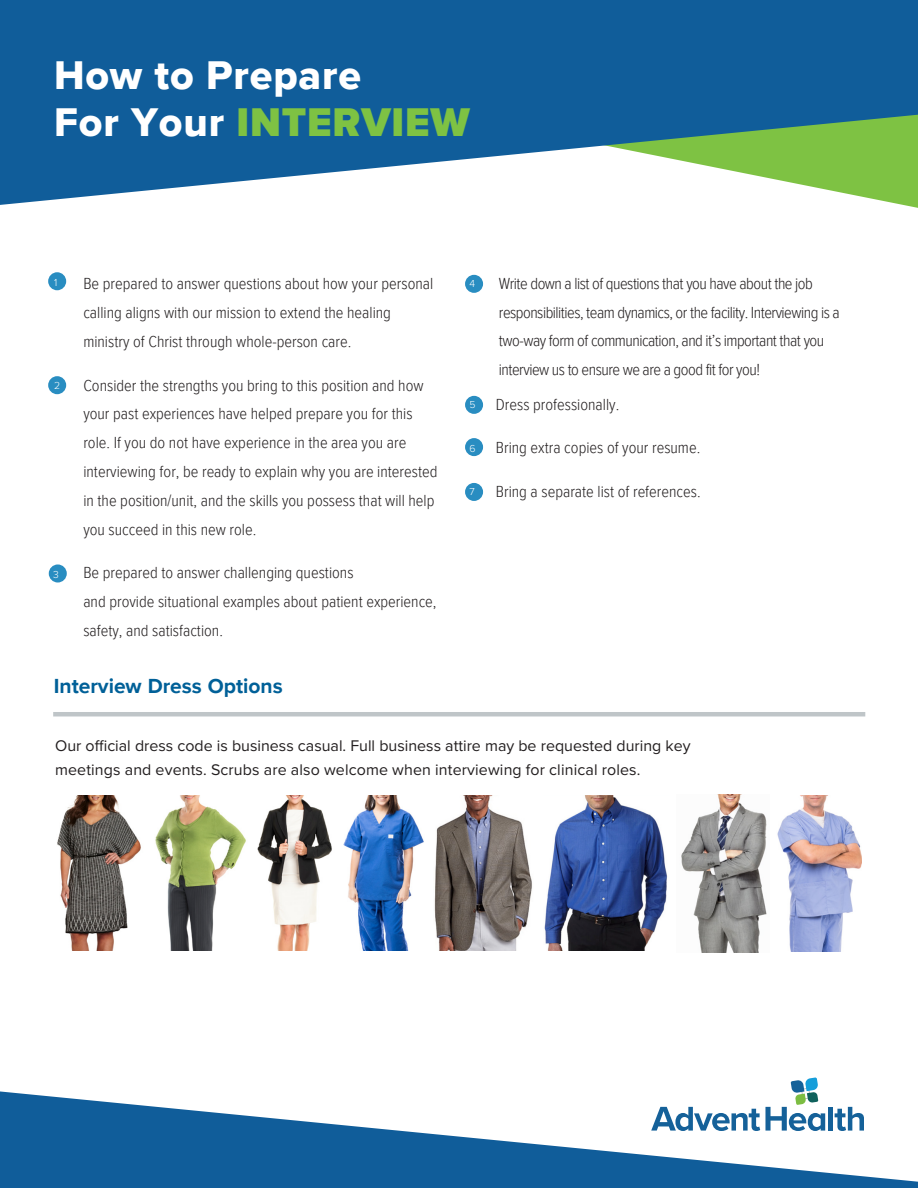
<style>
.page{position:relative;width:918px;height:1188px;background:#fff}
.page>*{position:absolute;margin:0;border:0;box-sizing:border-box;transform-origin:0 0}
.t1{font:900 41.25px "Proxima Nova";letter-spacing:.02em;color:#7ec243}
.t2{font:41.25px "Proxima Nova Extrabld";letter-spacing:.02em;color:#fff}
.t3{font:700 21px "Proxima Nova";color:#006098}
.t4{font:300 16.5px/28.8px "Proxima Nova Cond";color:#231f20}
.t5{font:300 16.5px/28.8px "Proxima Nova Cond";letter-spacing:-.03em;color:#231f20}
.t6{font:16.05px/24px "Proxima Nova";color:#231f20}
.t7{font:300 10.5px "Proxima Nova";color:#fff}
.s1{font-family:"Proxima Nova Extrabld";font-weight:400;color:#fff}
</style>
<div class="page">
<div style="left:48px;top:272px;width:18px;height:18px;background:#298dc1;border-radius:50%"></div>
<div style="left:48px;top:376px;width:18px;height:18px;background:#298dc1;border-radius:50%"></div>
<div style="left:465px;top:483px;width:18px;height:18px;background:#298dc1;border-radius:50%"></div>
<div style="left:49px;top:564px;width:18px;height:19px;background:#298dc1;border-radius:50%"></div>
<div style="left:465px;top:275px;width:18px;height:18px;background:#298dc1;border-radius:50%"></div>
<div style="left:465px;top:396px;width:18px;height:18px;background:#298dc1;border-radius:50%"></div>
<div style="left:465px;top:438px;width:18px;height:18px;background:#298dc1;border-radius:50%"></div>
<svg style="left:790px;top:1077px;width:28px;height:14px"></svg>
<svg style="left:0;top:1091px;width:918px;height:97px;fill:#105d9a"></svg>
<svg style="left:0;top:0;width:918px;height:205px;background:#3a7ba1"></svg>
<div style="left:53px;top:711px;width:812px;height:6px;background:#bfc5c8"></div>
<img style="left:57px;top:796px;width:84px;height:155px">
<img style="left:155px;top:796px;width:91px;height:155px">
<img style="left:544px;top:796px;width:124px;height:155px">
<img style="left:434px;top:796px;width:98px;height:155px">
<img style="left:257px;top:796px;width:75px;height:155px">
<img style="left:681px;top:794px;width:86px;height:159px">
<img style="left:343px;top:796px;width:81px;height:155px">
<img style="left:777px;top:796px;width:84px;height:155px">
<h1 class="t2" style="left:54px;top:44px;width:308px">How to Prepare</h1>
<h1 class="t1" style="left:54px;top:91px;width:417px"><span class="s1">For Your</span> INTERVIEW</h1>
<p class="t7" style="left:54px;top:274px;width:5px">1</p>
<p class="t7" style="left:54px;top:378px;width:8px">2</p>
<p class="t7" style="left:53px;top:568px;width:7px">3</p>
<p class="t4" style="left:83px;top:269px;width:351px">Be prepared to answer questions about how your personal calling aligns with our mission to extend the healing ministry of Christ through whole-person care.</p>
<p class="t4" style="left:83px;top:370px;width:356px">Consider the strengths you bring to this position and how your past experiences have helped prepare you for this role. If you do not have experience in the area you are interviewing for, be ready to explain why you are interested in the position/unit, and the skills you possess that will help you succeed in this new role.</p>
<p class="t4" style="left:83px;top:558px;width:355px">Be prepared to answer challenging questions<br>and provide situational examples about patient experience, safety, and satisfaction.</p>
<p class="t3" style="left:54px;top:671px;width:231px">Interview Dress Options</p>
<p class="t7" style="left:470px;top:277px;width:7px">4</p>
<p class="t5" style="left:499px;top:268px;width:315px">Write down a list of questions that you have about the job</p>
<p class="t7" style="left:470px;top:399px;width:8px">5</p>
<p class="t7" style="left:470px;top:442px;width:8px">6</p>
<p class="t7" style="left:470px;top:485px;width:7px">7</p>
<p class="t5" style="left:499px;top:297px;width:342px">responsibilities, team dynamics, or the facility. Interviewing is a two-way form of communication, and it’s important that you interview us to ensure we are a good fit for you!</p>
<p class="t4" style="left:496px;top:389px;width:125px">Dress professionally.</p>
<p class="t4" style="left:496px;top:433px;width:206px">Bring extra copies of your resume.</p>
<p class="t4" style="left:496px;top:476px;width:206px">Bring a separate list of references.</p>
<p class="t6" style="left:55px;top:733px;width:637px">Our official dress code is business casual. Full business attire may be requested during key meetings and events. Scrubs are also welcome when interviewing for clinical roles.</p>
</div>
